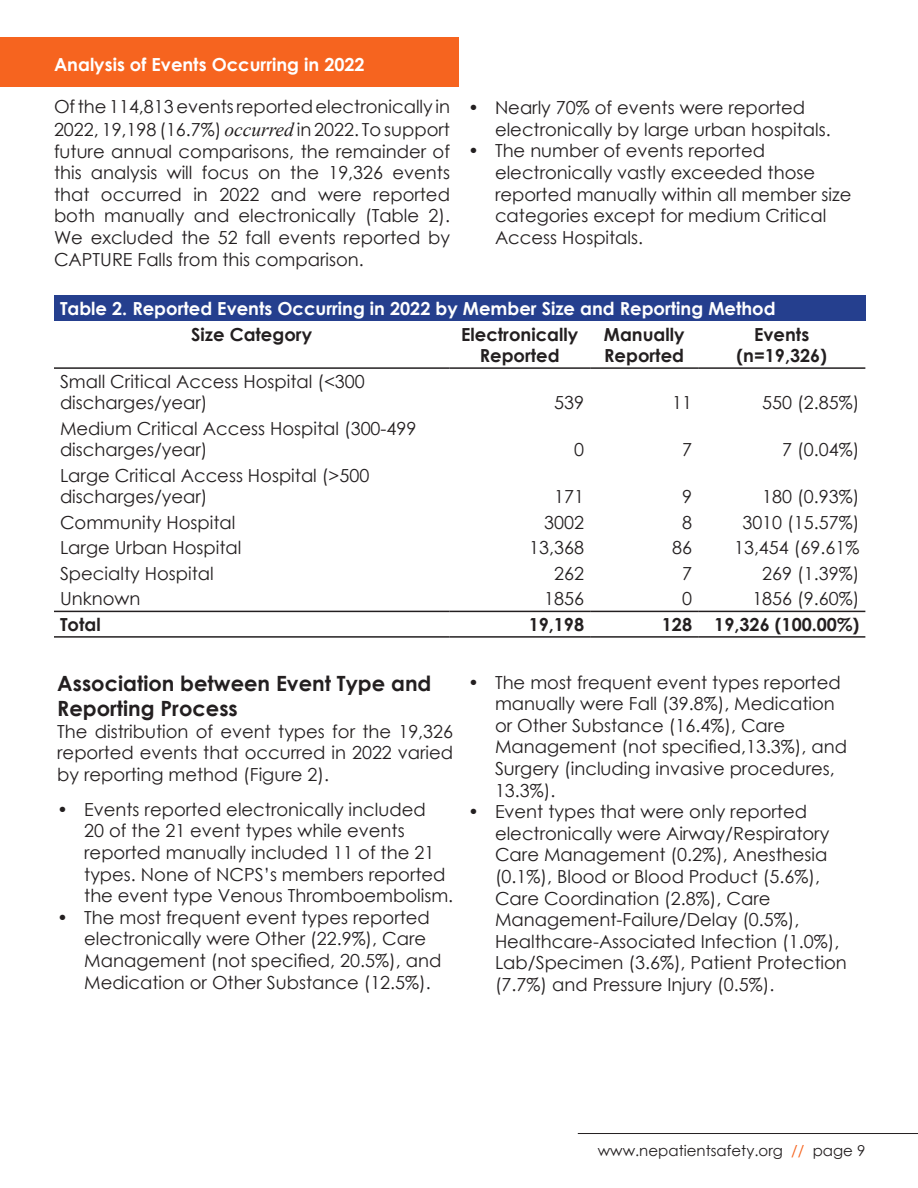
<style>
.page{position:relative;width:918px;height:1188px;background:#fff}
.page>*{position:absolute;margin:0;border:0;box-sizing:border-box;transform-origin:0 0}
.t1{font:700 21px/25.2px "Century Gothic";color:#231f20}
.t2{font:18px/21.6px "Century Gothic";color:#231f20}
.t3{font:700 18px "Century Gothic";color:#fff}
.t4{font:700 18px/21.6px "Century Gothic";color:#231f20;text-align:center}
.t5{font:15px "Century Gothic";color:#231f20}
.s1{font-family:"Times New Roman";font-style:italic;font-size:19.5px}
.s2{color:#f6641f}
</style>
<div class="page">
<hr style="left:578px;top:1133px;width:340px;height:1px;background:#231f20">
<div style="left:0;top:37px;width:459px;height:49px;background:#f6641f"></div>
<div style="left:54px;top:296px;width:811px;height:25px;background:#253f8e"></div>
<hr style="left:54px;top:367px;width:395px;height:2px;background:#231f20">
<hr style="left:449px;top:367px;width:141px;height:2px;background:#231f20">
<hr style="left:590px;top:367px;width:108px;height:2px;background:#231f20">
<hr style="left:698px;top:367px;width:167px;height:2px;background:#231f20">
<hr style="left:54px;top:611px;width:395px;height:1px;background:#231f20">
<hr style="left:449px;top:611px;width:141px;height:1px;background:#231f20">
<hr style="left:590px;top:611px;width:108px;height:1px;background:#231f20">
<hr style="left:698px;top:611px;width:167px;height:1px;background:#231f20">
<hr style="left:54px;top:636px;width:395px;height:2px;background:#231f20">
<hr style="left:449px;top:636px;width:141px;height:2px;background:#231f20">
<hr style="left:590px;top:636px;width:108px;height:2px;background:#231f20">
<hr style="left:698px;top:636px;width:167px;height:2px;background:#231f20">
<p class="t3" style="left:54px;top:51px;width:312px">Analysis of Events Occurring in 2022</p>
<p class="t2" style="left:54px;top:94px;width:398px;line-height:23.4px">Of the 114,813 events reported electronically in<br>2022, 19,198 (16.7%) <span class="s1">occurred</span> in 2022. To support</p>
<p class="t2" style="left:54px;top:140px;width:398px;text-align:justify">future annual comparisons, the remainder of this analysis will focus on the 19,326 events that occurred in 2022 and were reported both manually and electronically (Table 2).<br>We excluded the 52 fall events reported by CAPTURE Falls from this comparison.</p>
<p class="t2" style="left:495px;top:97px;width:337px;text-indent:-27px">• Nearly 70% of events were reported electronically by large urban hospitals.</p>
<p class="t2" style="left:495px;top:140px;width:358px;text-indent:-27px">• The number of events reported electronically vastly exceeded those reported manually within all member size categories except for medium Critical Access Hospitals.</p>
<p class="t3" style="left:60px;top:295px;width:717px">Table 2. Reported Events Occurring in 2022 by Member Size and Reporting Method</p>
<p class="t4" style="left:191px;top:322px;width:122px">Size Category</p>
<p class="t4" style="left:461px;top:322px;width:118px">Electronically<br>Reported</p>
<p class="t4" style="left:604px;top:322px;width:82px;text-align:left">Manually<br>Reported</p>
<p class="t4" style="left:754px;top:322px;width:57px">Events</p>
<p class="t4" style="left:736px;top:344px;width:92px">(n=19,326)</p>
<p class="t2" style="left:60px;top:370px;width:306px">Small Critical Access Hospital (&lt;300 discharges/year)</p>
<p class="t2" style="left:60px;top:417px;width:358px">Medium Critical Access Hospital (300-499 discharges/year)</p>
<p class="t2" style="left:60px;top:464px;width:311px">Large Critical Access Hospital (&gt;500 discharges/year)</p>
<p class="t2" style="left:554px;top:392px;width:31px">539</p>
<p class="t2" style="left:672px;top:392px;width:21px">11</p>
<p class="t2" style="left:762px;top:392px;width:99px">550 (2.85%)</p>
<p class="t2" style="left:574px;top:439px;width:11px">0</p>
<p class="t2" style="left:682px;top:439px;width:11px">7</p>
<p class="t2" style="left:782px;top:439px;width:79px">7 (0.04%)</p>
<p class="t2" style="left:554px;top:486px;width:31px">171</p>
<p class="t2" style="left:682px;top:486px;width:11px">9</p>
<p class="t2" style="left:762px;top:486px;width:99px">180 (0.93%)</p>
<p class="t2" style="left:60px;top:511px;width:177px">Community Hospital</p>
<p class="t2" style="left:544px;top:511px;width:41px">3002</p>
<p class="t2" style="left:682px;top:511px;width:11px">8</p>
<p class="t2" style="left:742px;top:511px;width:118px">3010 (15.57%)</p>
<p class="t2" style="left:60px;top:537px;width:183px">Large Urban Hospital</p>
<p class="t2" style="left:529px;top:537px;width:56px">13,368</p>
<p class="t2" style="left:672px;top:537px;width:21px">86</p>
<p class="t2" style="left:734px;top:537px;width:127px">13,454 (69.61%</p>
<p class="t2" style="left:60px;top:562px;width:155px">Specialty Hospital</p>
<p class="t2" style="left:554px;top:562px;width:31px">262</p>
<p class="t2" style="left:682px;top:562px;width:11px">7</p>
<p class="t2" style="left:762px;top:562px;width:99px">269 (1.39%)</p>
<p class="t2" style="left:60px;top:588px;width:82px">Unknown</p>
<p class="t2" style="left:544px;top:588px;width:41px">1856</p>
<p class="t2" style="left:682px;top:588px;width:11px">0</p>
<p class="t2" style="left:752px;top:588px;width:109px">1856 (9.60%)</p>
<p class="t4" style="left:60px;top:613px;width:42px">Total</p>
<p class="t4" style="left:529px;top:613px;width:57px">19,198</p>
<p class="t4" style="left:662px;top:613px;width:32px">128</p>
<p class="t4" style="left:714px;top:613px;width:147px">19,326 (100.00%)</p>
<p class="t1" style="left:57px;top:670px;width:376px">Association between Event Type and<br>Reporting Process</p>
<p class="t2" style="left:57px;top:720px;width:397px;text-align:justify">The distribution of event types for the 19,326 reported events that occurred in 2022 varied by reporting method (Figure 2).</p>
<p class="t2" style="left:84px;top:798px;width:371px;text-indent:-27px">• Events reported electronically included<br>20 of the 21 event types while events reported manually included 11 of the 21 types. None of NCPS’s members reported the event type Venous Thromboembolism.</p>
<p class="t2" style="left:84px;top:906px;width:359px;text-indent:-27px">• The most frequent event types reported electronically were Other (22.9%), Care Management (not specified, 20.5%), and Medication or Other Substance (12.5%).</p>
<p class="t2" style="left:495px;top:671px;width:354px;text-indent:-27px">• The most frequent event types reported manually were Fall (39.8%), Medication or Other Substance (16.4%), Care Management (not specified,13.3%), and Surgery (including invasive procedures, 13.3%).</p>
<p class="t2" style="left:495px;top:801px;width:353px;text-indent:-27px">• Event types that were only reported electronically were Airway/Respiratory Care Management (0.2%), Anesthesia (0.1%), Blood or Blood Product (5.6%), Care Coordination (2.8%), Care Management-Failure/Delay (0.5%), Healthcare-Associated Infection (1.0%), Lab/Specimen (3.6%), Patient Protection (7.7%) and Pressure Injury (0.5%).</p>
<p class="t5" style="left:598px;top:1140px;width:269px">www.nepatientsafety.org <span class="s2">//</span> page 9</p>
</div>
